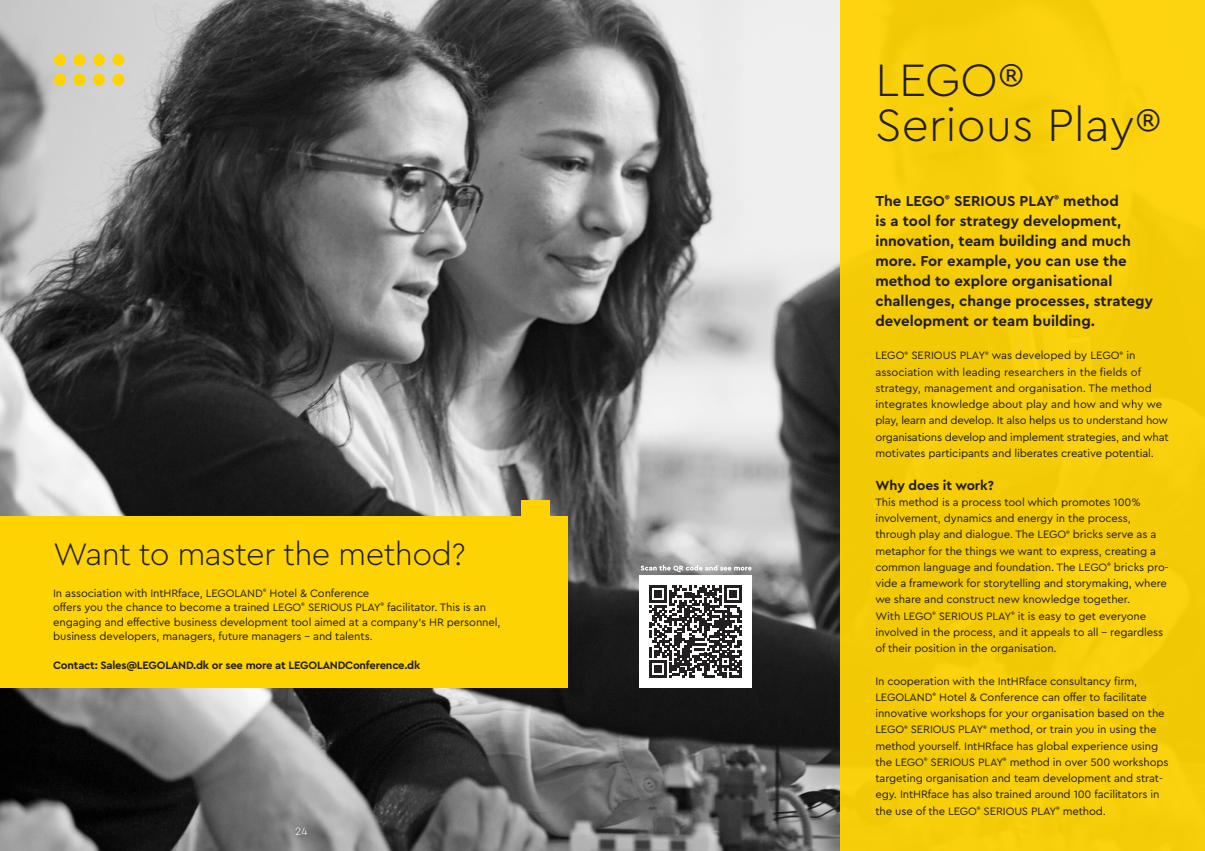
<style>
.page{position:relative;width:1205px;height:851px;background:#fff}
.page>*{position:absolute;margin:0;border:0;box-sizing:border-box;transform-origin:0 0}
.t1{font:300 47.5px "Cera Pro";color:#231f20}
.t2{font:300 32.5px "Cera Pro";letter-spacing:-.02em;color:#231f20}
.t3{font:700 15px/20px "Cera Pro";color:#231f20}
.t4{font:700 13.75px "Cera Pro";letter-spacing:-.01em;color:#231f20}
.t5{font:11.25px/16.2px "Cera Pro";letter-spacing:-.01em;color:#231f20}
.t6{font:700 11.25px "Cera Pro";letter-spacing:-.02em;color:#231f20}
.t7{font:300 11.25px "Cera Pro";color:#fff}
.s1{font-size:10.62px}
</style>
<div class="page">
<img style="left:0;top:0;width:840px;height:850px">
<div style="left:54px;top:54px;width:12px;height:12px;background:#fed304;border-radius:50%"></div>
<div style="left:73px;top:54px;width:12px;height:12px;background:#fed304;border-radius:50%"></div>
<div style="left:93px;top:54px;width:12px;height:12px;background:#fed304;border-radius:50%"></div>
<div style="left:112px;top:54px;width:12px;height:12px;background:#fed304;border-radius:50%"></div>
<div style="left:73px;top:74px;width:12px;height:12px;background:#fed304;border-radius:50%"></div>
<div style="left:93px;top:74px;width:12px;height:12px;background:#fed304;border-radius:50%"></div>
<div style="left:112px;top:74px;width:12px;height:12px;background:#fed304;border-radius:50%"></div>
<div style="left:54px;top:74px;width:12px;height:12px;background:#fed304;border-radius:50%"></div>
<div style="left:0;top:516px;width:567px;height:171px;background:#fed304"></div>
<div style="left:521px;top:500px;width:28px;height:33px;background:#fed304"></div>
<div style="left:840px;top:0;width:365px;height:850px;background:#f6cd09"></div>
<div style="left:640px;top:575px;width:112px;height:112px;background:#fff"></div>
<svg style="left:650px;top:585px;width:92px;height:92px"></svg>
<svg style="left:641px;top:565px;width:110px;height:7px"></svg>
<p class="t2" style="left:53px;top:533px;width:414px">Want to master the method?</p>
<p class="t5" style="left:53px;top:585px;width:449px;line-height:14.4px">In association with IntHRface, LEGOLAND<sup>®</sup> Hotel &amp; Conference<br>offers you the chance to become a trained LEGO<sup>®</sup> SERIOUS PLAY<sup>®</sup> facilitator. This is an engaging and effective business development tool aimed at a company’s HR personnel, business developers, managers, future managers – and talents<span class="s1">.</span></p>
<p class="t6" style="left:53px;top:657px;width:369px">Contact: Sales@LEGOLAND.dk or see more at LEGOLANDConference.dk</p>
<p class="t7" style="left:295px;top:823px;width:14px">24</p>
<p class="t1" style="left:875px;top:49px;width:151px">LEGO®</p>
<p class="t1" style="left:875px;top:94px;width:288px">Serious Play®</p>
<p class="t3" style="left:875px;top:190px;width:279px">The LEGO<sup>®</sup> SERIOUS PLAY<sup>®</sup> method<br>is a tool for strategy development, innovation, team building and much more. For example, you can use the method to explore organisational challenges, change processes, strategy development or team building.</p>
<p class="t5" style="left:875px;top:347px;width:295px">LEGO<sup>®</sup> SERIOUS PLAY<sup>®</sup> was developed by LEGO<sup>®</sup> in association with leading researchers in the fields of strategy, management and organisation. The method integrates knowledge about play and how and why we play, learn and develop. It also helps us to understand how organisations develop and implement strategies, and what motivates participants and liberates creative potential.</p>
<p class="t4" style="left:875px;top:475px;width:120px">Why does it work?</p>
<p class="t5" style="left:875px;top:493px;width:295px">This method is a process tool which promotes 100% involvement, dynamics and energy in the process, through play and dialogue. The LEGO<sup>®</sup> bricks serve as a metaphor for the things we want to express, creating a common language and foundation. The LEGO<sup>®</sup> bricks pro&shy;vide a framework for storytelling and storymaking, where we share and construct new knowledge together.<br>With LEGO<sup>®</sup> SERIOUS PLAY<sup>®</sup> it is easy to get everyone involved in the process, and it appeals to all – regardless of their position in the organisation.</p>
<p class="t5" style="left:875px;top:672px;width:295px">In cooperation with the IntHRface consultancy firm, LEGOLAND<sup>®</sup> Hotel &amp; Conference can offer to facilitate innovative workshops for your organisation based on the LEGO<sup>®</sup> SERIOUS PLAY<sup>®</sup> method, or train you in using the method yourself. IntHRface has global experience using the LEGO<sup>®</sup> SERIOUS PLAY<sup>®</sup> method in over 500 workshops targeting organisation and team development and strat&shy;egy. IntHRface has also trained around 100 facilitators in the use of the LEGO<sup>®</sup> SERIOUS PLAY<sup>®</sup> method.</p>
</div>
